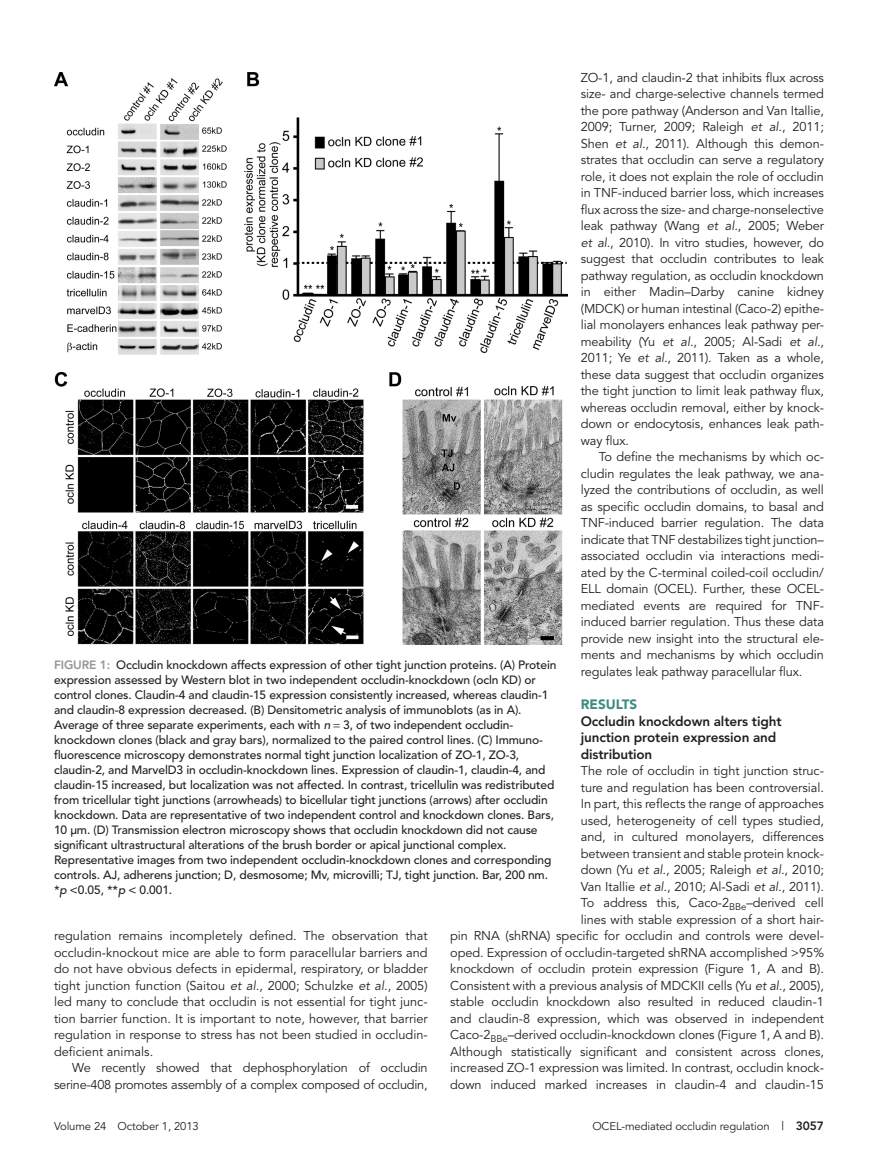
<style>
.page{position:relative;width:878px;height:1175px;background:#fff}
.page>*{position:absolute;margin:0;border:0;box-sizing:border-box;transform-origin:0 0}
.H2afterH1{font:800 13.5px/16.5px "Avenir";letter-spacing:-.01em;color:#231f20}
.t1{font:900 13.5px "Avenir";color:#3e8c83}
.Para{font:12.75px/16.5px "Avenir";letter-spacing:-.01em;color:#231f20;text-align:justify}
.ParaFL{font:12.75px/16.5px "Avenir";letter-spacing:-.005em;color:#231f20;text-align:right}
.FigCaption{font:500 12px/15px "Avenir";letter-spacing:-.01em;color:#231f20}
.ParaFL-2{font:11.25px "Avenir";letter-spacing:-.01em;color:#231f20}
.s1{font-style:italic}
.s2{font-weight:800;color:#939598}
.s3{font-size:12px}
.s4{font-weight:800;font-size:12px}
</style>
<div class="page">
<img style="left:54px;top:72px;width:513px;height:572px">
<p class="Para" style="left:580px;top:69px;width:245px">ZO-1, and claudin-2 that inhibits flux across size- and charge-selective channels termed the pore pathway (Anderson and Van Itallie, 2009; Turner, 2009; Raleigh <span class="s1">et al.</span>, 2011; Shen <span class="s1">et al.</span>, 2011). Although this demon&shy;strates that occludin can serve a regulatory role, it does not explain the role of occludin in TNF-induced barrier loss, which increases flux across the size- and charge-nonselective leak pathway (Wang <span class="s1">et al.</span>, 2005; Weber <span class="s1">et al.</span>, 2010). In vitro studies, however, do suggest that occludin contributes to leak pathway regulation, as occludin knockdown in either Madin–Darby canine kidney (MDCK) or human intestinal (Caco-2) epithe&shy;lial monolayers enhances leak pathway per&shy;meability (Yu <span class="s1">et al.</span>, 2005; Al-Sadi <span class="s1">et al.</span>, 2011; Ye <span class="s1">et al.</span>, 2011). Taken as a whole, these data suggest that occludin organizes the tight junction to limit leak pathway flux, whereas occludin removal, either by knock&shy;down or endocytosis, enhances leak path&shy;way flux.</p>
<p class="Para" style="left:580px;top:449px;width:245px;text-indent:18px">To define the mechanisms by which oc&shy;cludin regulates the leak pathway, we ana&shy;lyzed the contributions of occludin, as well as specific occludin domains, to basal and TNF-induced barrier regulation. The data indicate that TNF destabilizes tight junction– associated occludin via interactions medi&shy;ated by the C-terminal coiled-coil occludin/ ELL domain (OCEL). Further, these OCEL&shy;mediated events are required for TNF&shy;induced barrier regulation. Thus these data provide new insight into the structural ele&shy;ments and mechanisms by which occludin regulates leak pathway paracellular flux.</p>
<h1 class="t1" style="left:580px;top:696px;width:58px">RESULTS</h1>
<p class="H2afterH1" style="left:580px;top:712px;width:202px">Occludin knockdown alters tight junction protein expression and distribution</p>
<p class="ParaFL" style="left:450px;top:762px;width:375px">The role of occludin in tight junction struc-<br>ture and regulation has been controversial.<br>In part, this reflects the range of approaches<br>used, heterogeneity of cell types studied,<br>and, in cultured monolayers, differences<br>between transient and stable protein knock-<br>down (Yu <span class="s1">et al.</span>, 2005; Raleigh <span class="s1">et al.</span>, 2010;<br>Van Itallie <span class="s1">et al.</span>, 2010; Al-Sadi <span class="s1">et al.</span>, 2011).<br>To address this, Caco-2<sub>BBe</sub>–derived cell<br>lines with stable expression of a short hair-<br>pin RNA (shRNA) specific for occludin and controls were devel&shy;oped. Expression of occludin-targeted shRNA accomplished &gt;95% knockdown of occludin protein expression (Figure 1, A and B).<br>Consistent with a previous analysis of MDCKII cells (Yu <span class="s1">et al.</span>, 2005), stable occludin knockdown also resulted in reduced claudin-1 and claudin-8 expression, which was observed in independent Caco-2<sub>BBe</sub>–derived occludin-knockdown clones (Figure 1, A and B).<br>Although statistically significant and consistent across clones, increased ZO-1 expression was limited. In contrast, occludin knock&shy;down induced marked increases in claudin-4 and claudin-15</p>
<p class="FigCaption" style="left:54px;top:657px;width:504px"><span class="s2">FIGURE 1:</span> Occludin knockdown affects expression of other tight junction proteins. (A) Protein expression assessed by Western blot in two independent occludin-knockdown (ocln KD) or control clones. Claudin-4 and claudin-15 expression consistently increased, whereas claudin-1 and claudin-8 expression decreased. (B) Densitometric analysis of immunoblots (as in A).<br>Average of three separate experiments, each with <span class="s1">n</span> 3, of two independent occludin&shy;knockdown clones (black and gray bars), normalized to the paired control lines. (C) Immuno&shy;fluorescence microscopy demonstrates normal tight junction localization of ZO-1, ZO-3, claudin-2, and MarvelD3 in occludin-knockdown lines. Expression of claudin-1, claudin-4, and claudin-15 increased, but localization was not affected. In contrast, tricellulin was redistributed from tricellular tight junctions (arrowheads) to bicellular tight junctions (arrows) after occludin knockdown. Data are representative of two independent control and knockdown clones. Bars, 10 μm. (D) Transmission electron microscopy shows that occludin knockdown did not cause significant ultrastructural alterations of the brush border or apical junctional complex.<br>Representative images from two independent occludin-knockdown clones and corresponding controls. AJ, adherens junction; D, desmosome; Mv, microvilli; TJ, tight junction. Bar, 200 nm. *<span class="s1">p</span> &lt;0.05, **<span class="s1">p</span> &lt; 0.001.</p>
<p class="Para" style="left:54px;top:927px;width:375px">regulation remains incompletely defined. The observation that occludin-knockout mice are able to form paracellular barriers and do not have obvious defects in epidermal, respiratory, or bladder tight junction function (Saitou <span class="s1">et al.</span>, 2000; Schulzke <span class="s1">et al.</span>, 2005) led many to conclude that occludin is not essential for tight junc&shy;tion barrier function. It is important to note, however, that barrier regulation in response to stress has not been studied in occludin&shy;deficient animals.</p>
<p class="Para" style="left:54px;top:1059px;width:375px;text-align:right">We recently showed that dephosphorylation of occludin serine-408 promotes assembly of a complex composed of occludin,</p>
<p class="ParaFL-2" style="left:54px;top:1119px;width:146px">Volume 24 October 1, 2013</p>
<p class="ParaFL-2" style="left:592px;top:1119px;width:233px">OCEL-mediated occludin regulation <span class="s3">|</span> <span class="s4">3057</span></p>
</div>
